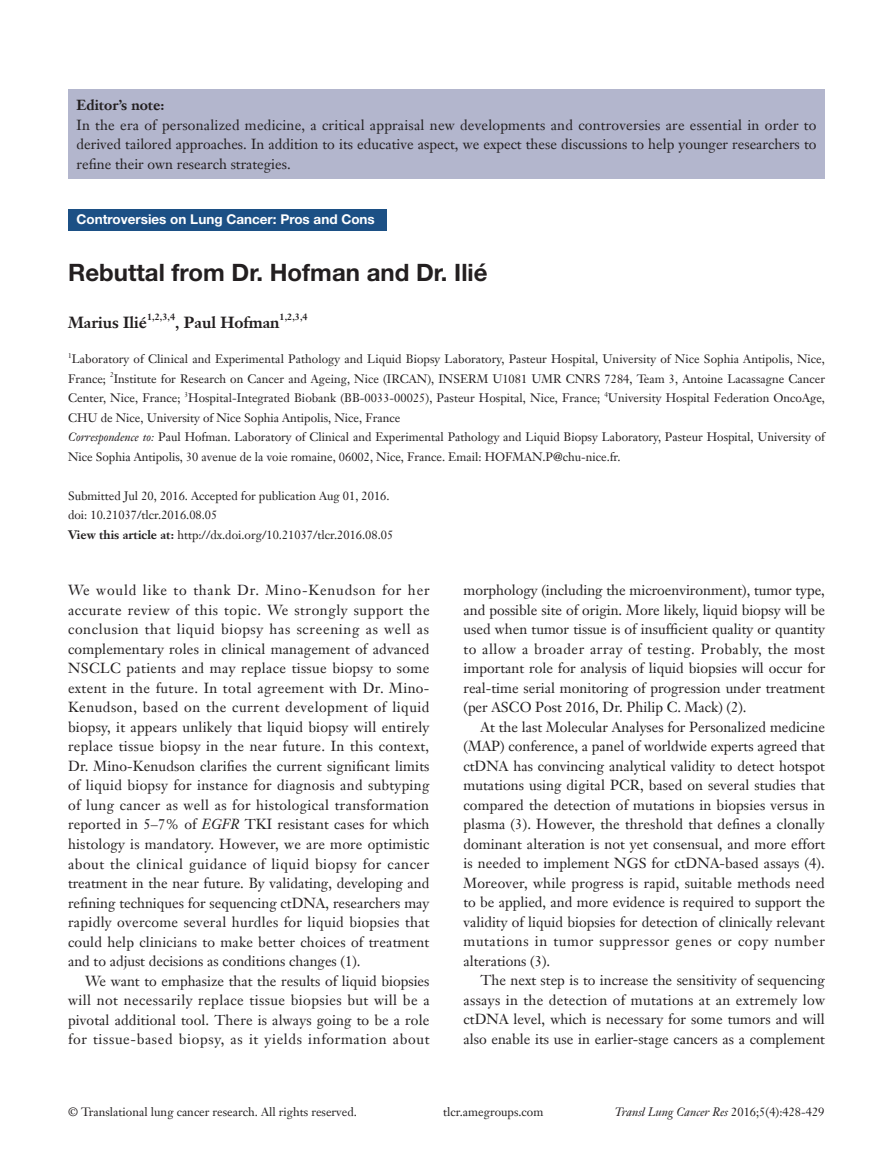
<style>
.page{position:relative;width:893px;height:1170px;background:#fff}
.page>*{position:absolute;margin:0;border:0;box-sizing:border-box;transform-origin:0 0}
.t1{font:700 24px "Helvetica Neue LT Pro";color:#231f20}
.t2{font:700 15.75px "Janson Text LT";color:#231f20}
.t3{font:14.25px/19.5px "Janson Text LT";color:#231f20;text-align:justify}
.t4{font:700 14.25px "Janson Text LT";color:#231f20}
.t5{font:700 13.5px "Helvetica Neue LT Pro";color:#fff}
.t6{font:12px/19.5px "Janson Text LT";color:#231f20}
.t7{font:italic 12px "Janson Text LT";color:#231f20}
.t8{font:700 9.15px "Janson Text LT";color:#231f20}
.t9{font:7.05px "Janson Text LT";color:#231f20}
.s1{font-style:italic}
.s2{font-weight:700}
.s3{font-style:normal}
</style>
<div class="page">
<div style="left:68px;top:209px;width:319px;height:21px;background:#1c5085"></div>
<div style="left:68px;top:89px;width:757px;height:90px;background:#b3b6cd"></div>
<p class="t4" style="left:77px;top:96px;width:90px">Editor’s note:</p>
<p class="t3" style="left:77px;top:115px;width:741px">In the era of personalized medicine, a critical appraisal new developments and controversies are essential in order to derived tailored approaches. In addition to its educative aspect, we expect these discussions to help younger researchers to refine their own research strategies.</p>
<p class="t5" style="left:77px;top:211px;width:300px">Controversies on Lung Cancer: Pros and Cons</p>
<h1 class="t1" style="left:68px;top:257px;width:421px">Rebuttal from Dr. Hofman and Dr. Ilié</h1>
<p class="t2" style="left:68px;top:312px;width:81px">Marius Ilié</p>
<p class="t8" style="left:147px;top:311px;width:30px">1,2,3,4</p>
<p class="t2" style="left:175px;top:312px;width:106px">, Paul Hofman</p>
<p class="t8" style="left:280px;top:311px;width:30px">1,2,3,4</p>
<p class="t9" style="left:68px;top:350px;width:5px">1</p>
<p class="t6" style="left:68px;top:349px;width:758px;text-indent:4px">Laboratory of Clinical and Experimental Pathology and Liquid Biopsy Laboratory, Pasteur Hospital, University of Nice Sophia Antipolis, Nice,<br>France;</p>
<p class="t9" style="left:110px;top:370px;width:5px">2</p>
<p class="t6" style="left:68px;top:369px;width:759px;text-indent:46px">Institute for Research on Cancer and Ageing, Nice (IRCAN), INSERM U1081 UMR CNRS 7284, Team 3, Antoine Lacassagne Cancer<br>Center, Nice, France;</p>
<p class="t9" style="left:185px;top:389px;width:5px">3</p>
<p class="t6" style="left:188px;top:388px;width:414px">Hospital-Integrated Biobank (BB-0033-00025), Pasteur Hospital, Nice, France;</p>
<p class="t9" style="left:604px;top:389px;width:5px">4</p>
<p class="t6" style="left:608px;top:388px;width:219px">University Hospital Federation OncoAge,</p>
<p class="t6" style="left:68px;top:408px;width:758px">CHU de Nice, University of Nice Sophia Antipolis, Nice, France<br><span class="s1">Correspondence to:</span> Paul Hofman. Laboratory of Clinical and Experimental Pathology and Liquid Biopsy Laboratory, Pasteur Hospital, University of<br>Nice Sophia Antipolis, 30 avenue de la voie romaine, 06002, Nice, France. Email: HOFMAN.P@chu-nice.fr.</p>
<p class="t6" style="left:68px;top:486px;width:327px">Submitted Jul 20, 2016. Accepted for publication Aug 01, 2016. doi: 10.21037/tlcr.2016.08.05<br><span class="s2">View this article at:</span> http://dx.doi.org/10.21037/tlcr.2016.08.05</p>
<p class="t3" style="left:68px;top:580px;width:363px">We would like to thank Dr. Mino-Kenudson for her accurate review of this topic. We strongly support the conclusion that liquid biopsy has screening as well as complementary roles in clinical management of advanced NSCLC patients and may replace tissue biopsy to some extent in the future. In total agreement with Dr. Mino-Kenudson, based on the current development of liquid biopsy, it appears unlikely that liquid biopsy will entirely replace tissue biopsy in the near future. In this context, Dr. Mino-Kenudson clarifies the current significant limits of liquid biopsy for instance for diagnosis and subtyping of lung cancer as well as for histological transformation reported in 5–7% of <span class="s1">EGFR</span> TKI resistant cases for which histology is mandatory. However, we are more optimistic about the clinical guidance of liquid biopsy for cancer treatment in the near future. By validating, developing and refining techniques for sequencing ctDNA, researchers may rapidly overcome several hurdles for liquid biopsies that could help clinicians to make better choices of treatment and to adjust decisions as conditions changes (1).</p>
<p class="t3" style="left:68px;top:970px;width:363px;text-indent:17px">We want to emphasize that the results of liquid biopsies will not necessarily replace tissue biopsies but will be a pivotal additional tool. There is always going to be a role for tissue-based biopsy, as it yields information about</p>
<p class="t3" style="left:463px;top:580px;width:363px">morphology (including the microenvironment), tumor type, and possible site of origin. More likely, liquid biopsy will be used when tumor tissue is of insufficient quality or quantity to allow a broader array of testing. Probably, the most important role for analysis of liquid biopsies will occur for real-time serial monitoring of progression under treatment (per ASCO Post 2016, Dr. Philip C. Mack) (2).</p>
<p class="t3" style="left:463px;top:717px;width:363px;text-indent:17px">At the last Molecular Analyses for Personalized medicine (MAP) conference, a panel of worldwide experts agreed that ctDNA has convincing analytical validity to detect hotspot mutations using digital PCR, based on several studies that compared the detection of mutations in biopsies versus in plasma (3). However, the threshold that defines a clonally dominant alteration is not yet consensual, and more effort is needed to implement NGS for ctDNA-based assays (4).<br>Moreover, while progress is rapid, suitable methods need to be applied, and more evidence is required to support the validity of liquid biopsies for detection of clinically relevant mutations in tumor suppressor genes or copy number alterations (3).</p>
<p class="t3" style="left:463px;top:970px;width:363px;text-indent:17px">The next step is to increase the sensitivity of sequencing assays in the detection of mutations at an extremely low ctDNA level, which is necessary for some tumors and will also enable its use in earlier-stage cancers as a complement</p>
<p class="t6" style="left:68px;top:1102px;width:290px">© Translational lung cancer research. All rights reserved.</p>
<p class="t6" style="left:443px;top:1102px;width:102px">tlcr.amegroups.com</p>
<p class="t7" style="left:615px;top:1104px;width:211px">Transl Lung Cancer Res <span class="s3">2016;5(4):428-429</span></p>
</div>
